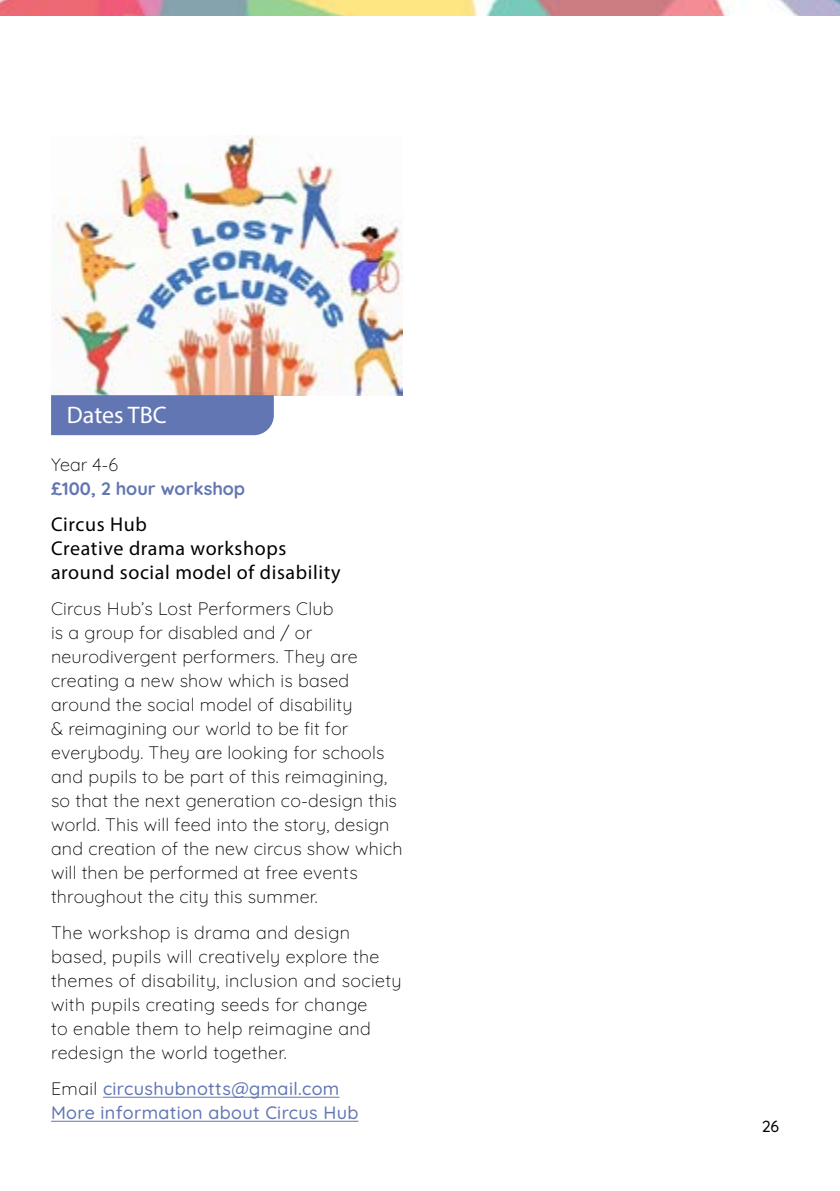
<style>
.page{position:relative;width:840px;height:1191px;background:#fff}
.page>*{position:absolute;margin:0;border:0;box-sizing:border-box;transform-origin:0 0}
.t1{font:24px "Myriad Pro";color:#fff}
.t2{font:20px/24px "Myriad Pro";letter-spacing:.03em;color:#000}
.t3{font:300 18px/24px "Quicksand";letter-spacing:.01em;color:#000}
.t4{font:500 18px/24px "Quicksand";letter-spacing:.02em;color:#6276b3}
.t5{font:700 18px "Quicksand";color:#6276b3}
.t6{font:500 16px "Quicksand";color:#000}
.s1{font-weight:300;color:#000}
</style>
<div class="page">
<img style="left:0;top:0;width:839px;height:15px">
<img style="left:51px;top:135px;width:352px;height:260px">
<hr style="left:103px;top:1096px;width:236px;height:1px;background:#6276b3">
<hr style="left:51px;top:1120px;width:307px;height:1px;background:#6276b3">
<div style="left:51px;top:395px;width:223px;height:40px;background:#6276b3"></div>
<h1 class="t1" style="left:67px;top:400px;width:101px">Dates TBC</h1>
<p class="t3" style="left:51px;top:451px;width:68px">Year 4-6</p>
<p class="t5" style="left:51px;top:475px;width:195px">£100, 2 hour workshop</p>
<p class="t2" style="left:51px;top:512px;width:291px">Circus Hub<br>Creative drama workshops around social model of disability</p>
<p class="t3" style="left:51px;top:595px;width:353px">Circus Hub’s Lost Performers Club<br>is a group for disabled and / or neurodivergent performers. They are creating a new show which is based around the social model of disability<br>&amp; reimagining our world to be fit for everybody. They are looking for schools and pupils to be part of this reimagining, so that the next generation co-design this world. This will feed into the story, design and creation of the new circus show which will then be performed at free events throughout the city this summer.</p>
<p class="t3" style="left:51px;top:919px;width:352px">The workshop is drama and design based, pupils will creatively explore the themes of disability, inclusion and society with pupils creating seeds for change<br>to enable them to help reimagine and redesign the world together.</p>
<p class="t4" style="left:51px;top:1075px;width:309px"><span class="s1">Email</span> circushubnotts@gmail.com<br>More information about Circus Hub</p>
<p class="t6" style="left:761px;top:1114px;width:19px">26</p>
</div>
